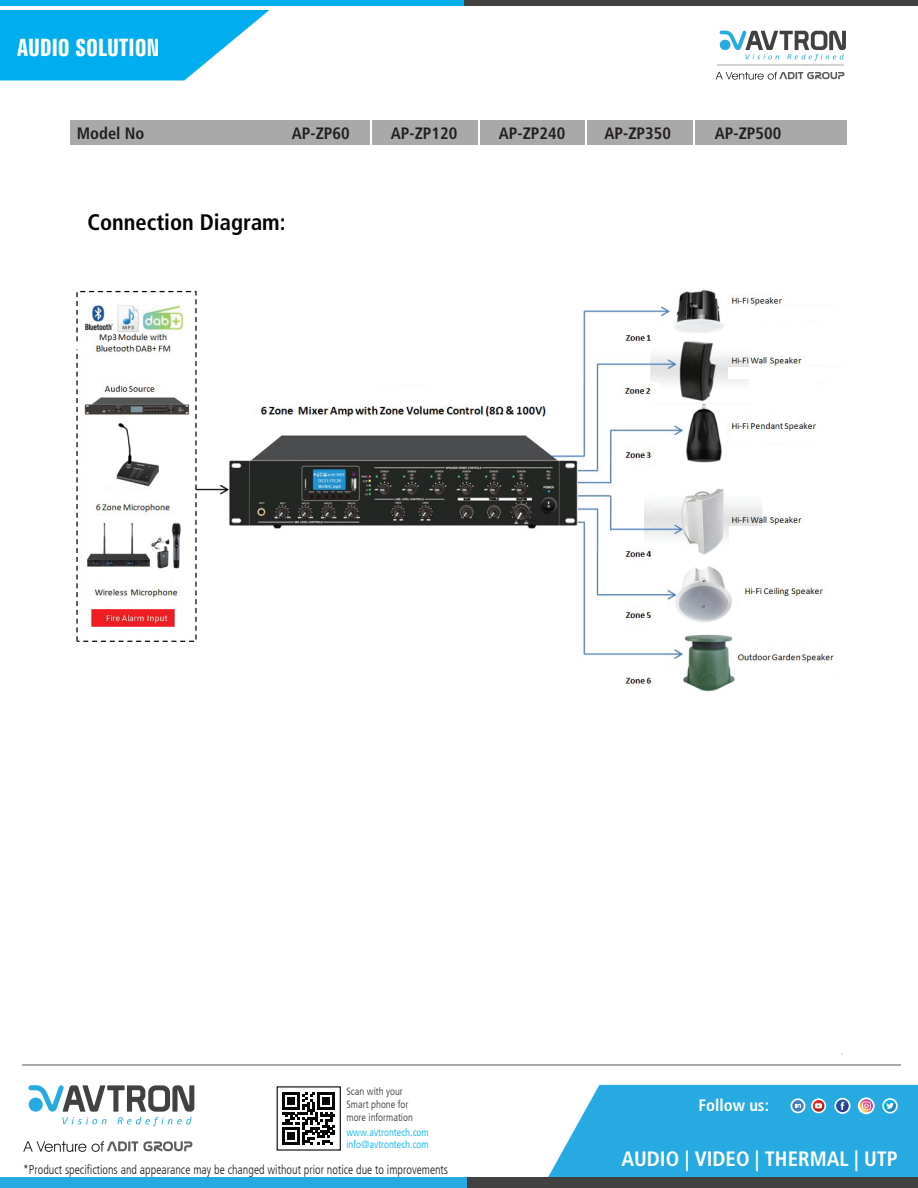
<style>
.page{position:relative;width:918px;height:1188px;background:#fff}
.page>*{position:absolute;margin:0;border:0;box-sizing:border-box;transform-origin:0 0}
.t1{font:700 extra-condensed 24px "Zurich BT";color:#fff}
.t2{font:700 condensed 22.5px "Frutiger LT Com";color:#040503}
.t3{font:700 condensed 20.85px "Frutiger LT Com";color:#fff}
.t4{font:700 condensed 16.65px "Frutiger LT Com";color:#fff}
.t5{font:700 condensed 16.5px "Frutiger LT Com";color:#231f20}
.t6{font:300 condensed 12.75px "Frutiger LT Com";color:#231f20;scale:.94 1}
.t7{font:300 condensed 10.5px/12.6px "Frutiger LT Com";color:#383430}
.t8{font:300 condensed 10.5px/12.6px "Frutiger LT Com";color:#00aeef}
</style>
<div class="page">
<div style="left:0;top:0;width:918px;height:5px;background:#00aeef"></div>
<div style="left:464px;top:0;width:454px;height:5px;background:#414142"></div>
<svg style="left:0;top:10px;width:269px;height:70px"></svg>
<hr style="left:717px;top:65px;width:127px;height:1px;background:#d3d3d2">
<svg style="left:716px;top:72px;width:128px;height:8px"></svg>
<svg style="left:720px;top:31px;width:126px;height:30px"></svg>
<div style="left:0;top:1178px;width:905px;height:10px;background:#26aae1"></div>
<div style="left:467px;top:1177px;width:451px;height:11px;background:#414142"></div>
<svg style="left:23px;top:1141px;width:169px;height:11px"></svg>
<svg style="left:28px;top:1085px;width:166px;height:41px"></svg>
<svg style="left:282px;top:1092px;width:53px;height:53px"></svg>
<div style="left:277px;top:1086px;width:64px;height:65px;border:1px solid #040503"></div>
<svg style="left:548px;top:1085px;width:370px;height:92px;background:#39b0e2"></svg>
<hr style="left:22px;top:1064px;width:879px;height:2px;background:#a8a9a8">
<div style="left:70px;top:121px;width:778px;height:24px;background:#a8a9a8"></div>
<hr style="left:370px;top:120px;width:2px;height:26px;background:#fff">
<hr style="left:478px;top:120px;width:2px;height:26px;background:#fff">
<hr style="left:585px;top:120px;width:2px;height:26px;background:#fff">
<hr style="left:693px;top:120px;width:2px;height:26px;background:#fff">
<img style="left:76px;top:289px;width:761px;height:403px">
<div style="left:266px;top:462px;width:35px;height:14px;background:#232624"></div>
<div style="left:369px;top:388px;width:67px;height:17px;background:#fff"></div>
<div style="left:104px;top:369px;width:50px;height:14px;background:#fff"></div>
<div style="left:102px;top:491px;width:63px;height:11px;background:#fff"></div>
<div style="left:104px;top:573px;width:64px;height:13px;background:#fff"></div>
<div style="left:728px;top:307px;width:109px;height:13px;background:#fff"></div>
<div style="left:728px;top:367px;width:115px;height:12px;background:#fff"></div>
<div style="left:730px;top:433px;width:100px;height:11px;background:#fff"></div>
<div style="left:730px;top:527px;width:114px;height:25px;background:#fff"></div>
<div style="left:742px;top:597px;width:96px;height:14px;background:#fff"></div>
<div style="left:736px;top:663px;width:100px;height:14px;background:#fff"></div>
<hr style="left:90px;top:405px;width:10px;height:4px;background:#3e3a38">
<h1 class="t1" style="left:17px;top:34px;width:144px">AUDIO SOLUTION</h1>
<p class="t5" style="left:77px;top:124px;width:69px">Model No</p>
<p class="t5" style="left:292px;top:124px;width:59px">AP-ZP60</p>
<p class="t5" style="left:391px;top:124px;width:68px">AP-ZP120</p>
<p class="t5" style="left:499px;top:124px;width:68px">AP-ZP240</p>
<p class="t5" style="left:605px;top:124px;width:68px">AP-ZP350</p>
<p class="t5" style="left:715px;top:124px;width:68px">AP-ZP500</p>
<h2 class="t2" style="left:88px;top:209px;width:200px">Connection Diagram:</h2>
<p class="t7" style="left:346px;top:1086px;width:68px">Scan with your<br>Smart phone for more information</p>
<p class="t8" style="left:346px;top:1126px;width:84px">www.avtrontech.com info@avtrontech.com</p>
<p class="t6" style="left:23px;top:1162px;width:454px">*Product specifictions and appearance may be changed without prior notice due to improvements</p>
<h3 class="t4" style="left:699px;top:1095px;width:72px">Follow us:</h3>
<h3 class="t3" style="left:621px;top:1146px;width:278px">AUDIO | VIDEO | THERMAL | UTP</h3>
</div>
